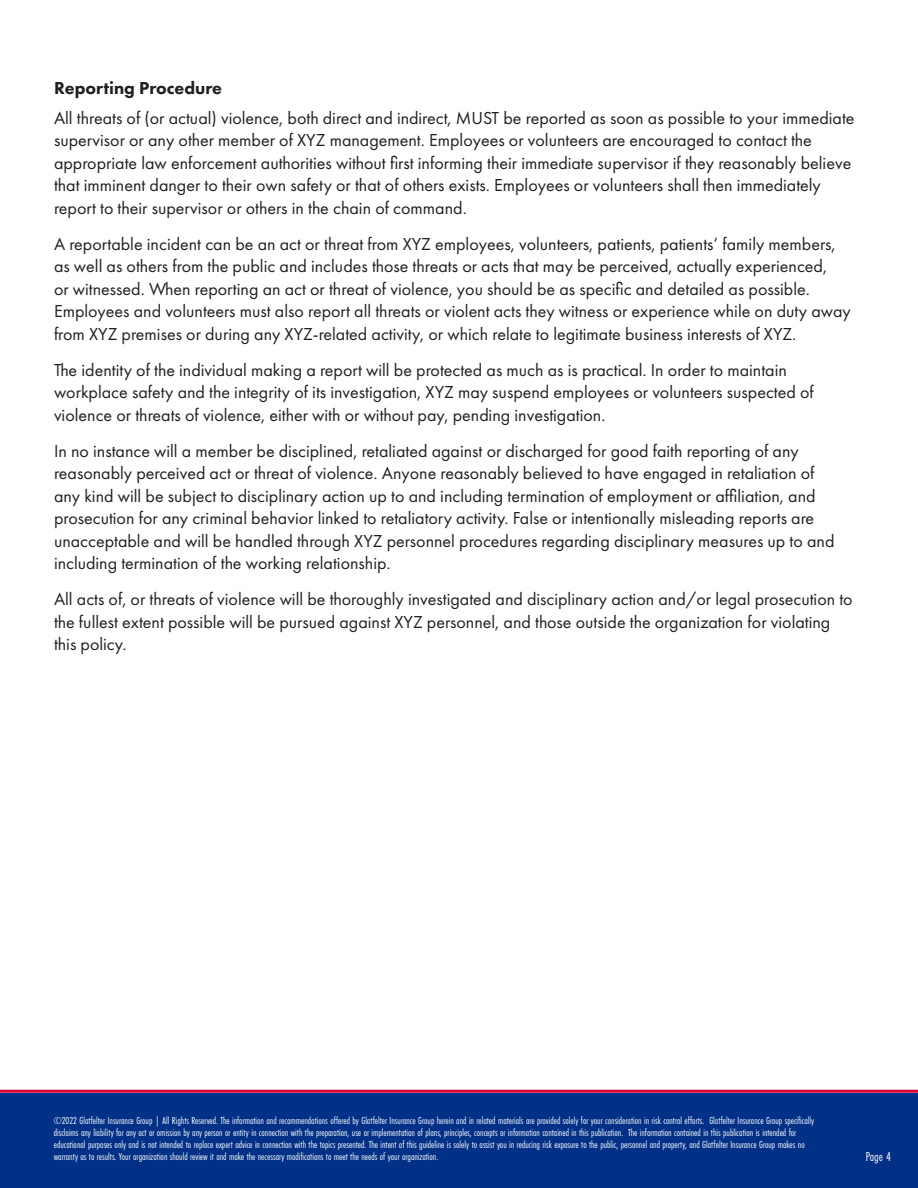
<style>
.page{position:relative;width:918px;height:1188px;background:#fff}
.page>*{position:absolute;margin:0;border:0;box-sizing:border-box;transform-origin:0 0}
.t1{font:18px/22.5px "Futura PT";color:#231f20}
.t2{font:800 18px "Futura PT";color:#231f20}
.t3{font:13.5px "Futura PT Cond";color:#fff}
.t4{font:10.5px/12px "Futura PT Cond";color:#fff}
</style>
<div class="page">
<div style="left:0;top:1093px;width:918px;height:95px;background:#003186"></div>
<hr style="left:0;top:1090px;width:918px;height:3px;background:#d80036">
<p class="t2" style="left:54px;top:77px;width:169px">Reporting Procedure</p>
<p class="t1" style="left:54px;top:106px;width:802px">All threats of (or actual) violence, both direct and indirect, MUST be reported as soon as possible to your immediate supervisor or any other member of XYZ management. Employees or volunteers are encouraged to contact the appropriate law enforcement authorities without first informing their immediate supervisor if they reasonably believe that imminent danger to their own safety or that of others exists. Employees or volunteers shall then immediately report to their supervisor or others in the chain of command.</p>
<p class="t1" style="left:54px;top:232px;width:798px">A reportable incident can be an act or threat from XYZ employees, volunteers, patients, patients’ family members, as well as others from the public and includes those threats or acts that may be perceived, actually experienced,<br>or witnessed. When reporting an act or threat of violence, you should be as specific and detailed as possible.<br>Employees and volunteers must also report all threats or violent acts they witness or experience while on duty away from XYZ premises or during any XYZ-related activity, or which relate to legitimate business interests of XYZ.</p>
<p class="t1" style="left:54px;top:358px;width:761px">The identity of the individual making a report will be protected as much as is practical. In order to maintain workplace safety and the integrity of its investigation, XYZ may suspend employees or volunteers suspected of violence or threats of violence, either with or without pay, pending investigation.</p>
<p class="t1" style="left:54px;top:439px;width:782px">In no instance will a member be disciplined, retaliated against or discharged for good faith reporting of any reasonably perceived act or threat of violence. Anyone reasonably believed to have engaged in retaliation of any kind will be subject to disciplinary action up to and including termination of employment or affiliation, and prosecution for any criminal behavior linked to retaliatory activity. False or intentionally misleading reports are unacceptable and will be handled through XYZ personnel procedures regarding disciplinary measures up to and including termination of the working relationship.</p>
<p class="t1" style="left:54px;top:588px;width:800px">All acts of, or threats of violence will be thoroughly investigated and disciplinary action and/or legal prosecution to the fullest extent possible will be pursued against XYZ personnel, and those outside the organization for violating this policy.</p>
<p class="t4" style="left:54px;top:1114px;width:762px">©2022 Glatfelter Insurance Group | All Rights Reserved. The information and recommendations offered by Glatfelter Insurance Group herein and in related materials are provided solely for your consideration in risk control efforts. Glatfelter Insurance Group specifically disclaims any liability for any act or omission by any person or entity in connection with the preparation, use or implementation of plans, principles, concepts or information contained in this publication. The information contained in this publication is intended for educational purposes only and is not intended to replace expert advice in connection with the topics presented. The intent of this guideline is solely to assist you in reducing risk exposure to the public, personnel and property, and Glatfelter Insurance Group makes no warranty as to results. Your organization should review it and make the necessary modifications to meet the needs of your organization.</p>
<p class="t3" style="left:866px;top:1148px;width:27px">Page 4</p>
</div>
